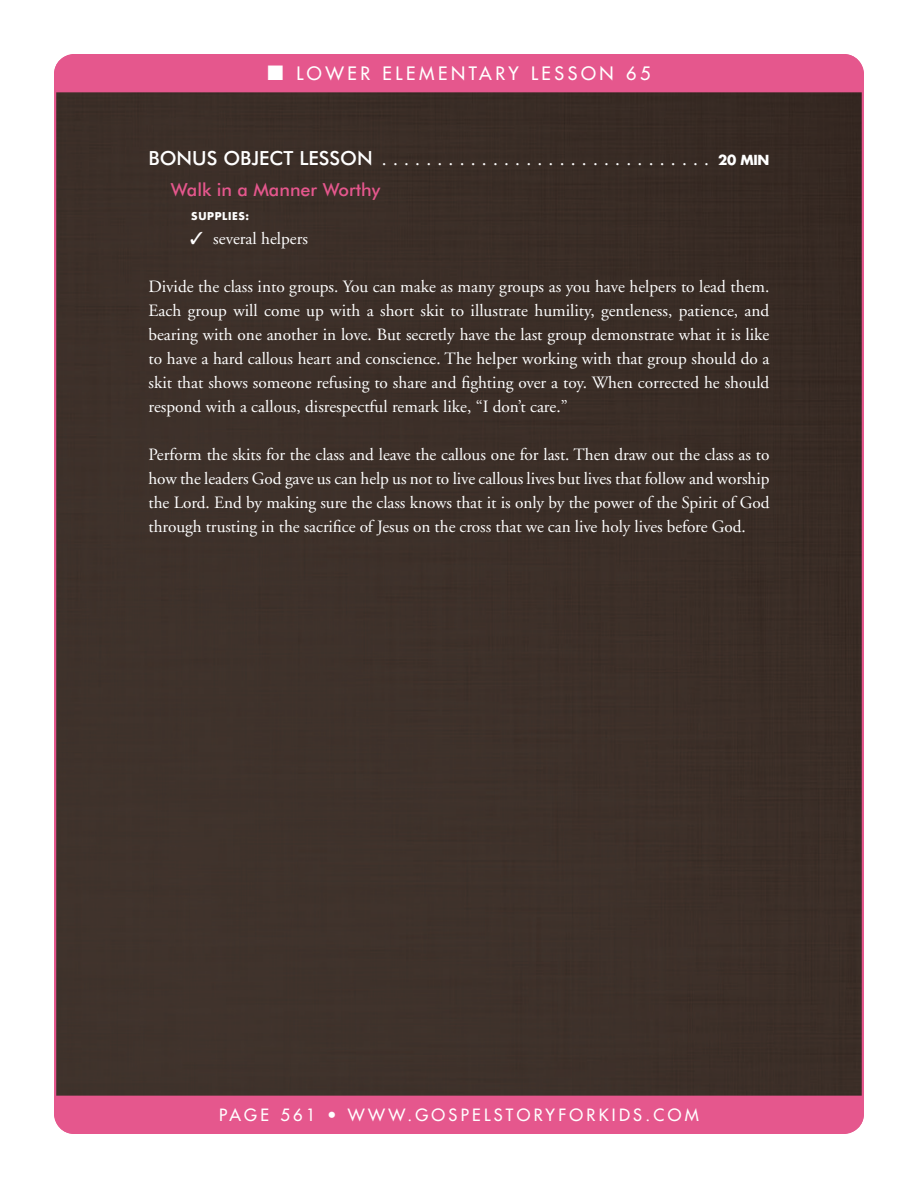
<style>
.page{position:relative;width:918px;height:1188px;background:#fff}
.page>*{position:absolute;margin:0;border:0;box-sizing:border-box;transform-origin:0 0}
.SUB_1{font:19.5px "Adobe Garamond";color:#fff}
.t1{font:18px "Futura";letter-spacing:.2em;color:#fff}
.LS_Subhead_2{font:500 18px "Futura BT";color:#e5578d}
.TXT{font:17.25px/24px "Adobe Garamond";color:#fff;text-align:justify}
.t2{font:16.5px "Futura";letter-spacing:.2em;color:#fff}
.LS_Supply_List_Inden{font:700 10.5px "Futura";letter-spacing:.06em;color:#fff}
.s1{font-family:"Futura BT";font-weight:500}
.s2{font-family:"Futura";font-weight:700;font-size:13.5px}
</style>
<div class="page">
<div style="left:57px;top:92px;width:804px;height:1004px;background:#3d302a"></div>
<div style="left:54px;top:54px;width:810px;height:38px;background:#e5578d"></div>
<div style="left:54px;top:1096px;width:810px;height:38px;background:#e5578d"></div>
<p class="t1" style="left:267px;top:62px;width:385px">■ LOWER ELEMENTARY LESSON 65</p>
<p class="SUB_1" style="left:148px;top:149px;width:623px"><span class="s1">BONUS OBJECT LESSON</span> .............................. <span class="s2">20 MIN</span></p>
<p class="LS_Subhead_2" style="left:171px;top:179px;width:211px">Walk in a Manner Worthy</p>
<p class="LS_Supply_List_Inden" style="left:191px;top:209px;width:60px">SUPPLIES:</p>
<p class="TXT" style="left:190px;top:227px;width:119px">✓ several helpers</p>
<p class="TXT" style="left:148px;top:275px;width:623px">Divide the class into groups. You can make as many groups as you have helpers to lead them.<br>Each group will come up with a short skit to illustrate humility, gentleness, patience, and bearing with one another in love. But secretly have the last group demonstrate what it is like to have a hard callous heart and conscience. The helper working with that group should do a skit that shows someone refusing to share and fighting over a toy. When corrected he should respond with a callous, disrespectful remark like, “I don’t care.”</p>
<p class="TXT" style="left:148px;top:443px;width:623px">Perform the skits for the class and leave the callous one for last. Then draw out the class as to how the leaders God gave us can help us not to live callous lives but lives that follow and worship the Lord. End by making sure the class knows that it is only by the power of the Spirit of God through trusting in the sacrifice of Jesus on the cross that we can live holy lives before God.</p>
<p class="t2" style="left:219px;top:1105px;width:481px">PAGE 561 • WWW.GOSPELSTORYFORKIDS.COM</p>
</div>
